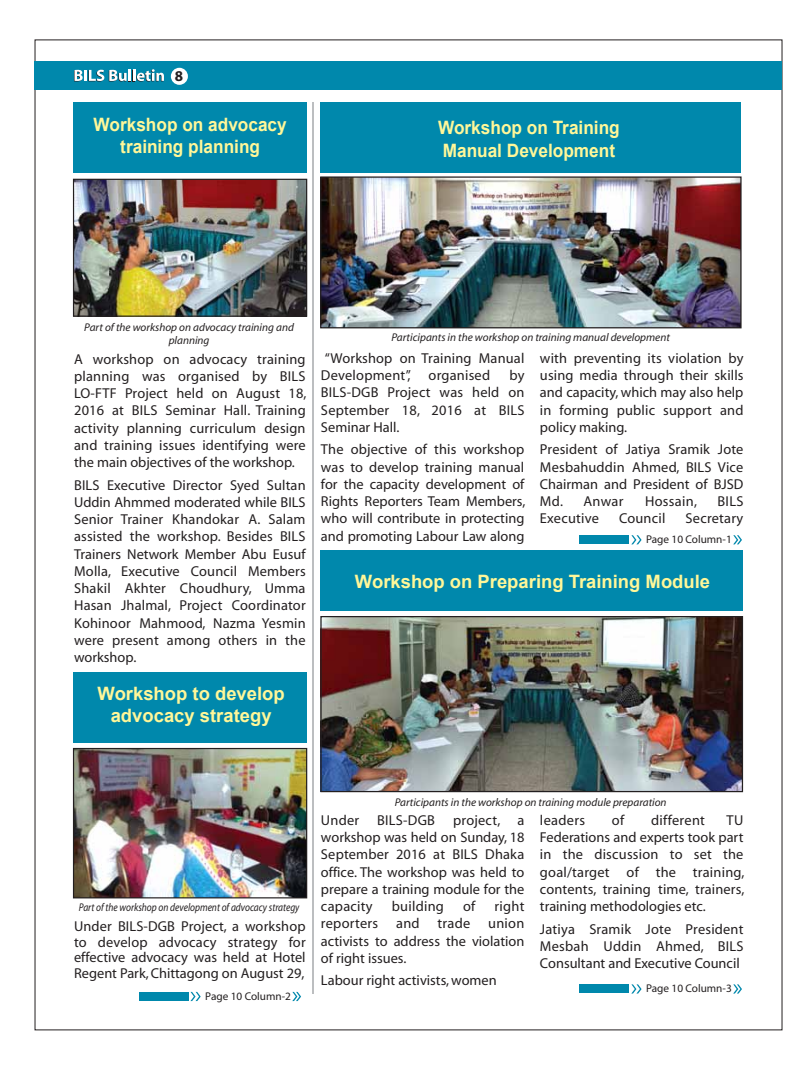
<style>
.page{position:relative;width:810px;height:1080px;background:#fff}
.page>*{position:absolute;margin:0;border:0;box-sizing:border-box;transform-origin:0 0}
.t1{font:700 18.5px/22.1px "Arial";color:#fff799;text-align:center;scale:.94 1}
.t2{font:700 18.5px/22.1px "Arial";color:#fff799;text-align:center}
.t3{font:700 15px "Myriad";color:#231f20}
.t4{font:14.38px/17.2px "Myriad";letter-spacing:.005em;color:#231f20;text-align:justify}
.t5{font:14.38px "Myriad";letter-spacing:.025em;color:#231f20}
.t6{font:italic 11.25px/13.5px "Myriad";color:#231f20;text-align:center}
.t7{font:italic 11.25px "Myriad";color:#231f20;scale:.84 1}
.t8{font:11.25px "Myriad";color:#231f20}
</style>
<div class="page">
<img style="left:75px;top:750px;width:230px;height:146px">
<img style="left:322px;top:618px;width:419px;height:172px">
<img style="left:322px;top:178px;width:418px;height:148px">
<img style="left:75px;top:181px;width:230px;height:134px">
<div style="left:74px;top:102px;width:233px;height:70px;background:#0088ac"></div>
<div style="left:74px;top:672px;width:233px;height:70px;background:#0088ac"></div>
<div style="left:321px;top:550px;width:422px;height:61px;background:#0088ac"></div>
<hr style="left:312px;top:103px;width:2px;height:891px;background:#bcbec0">
<div style="left:321px;top:103px;width:420px;height:70px;background:#0088ac"></div>
<div style="left:320px;top:176px;width:422px;height:152px;border:1px solid #231f20"></div>
<div style="left:320px;top:616px;width:423px;height:176px;border:1px solid #231f20"></div>
<div style="left:73px;top:179px;width:234px;height:138px;border:1px solid #231f20"></div>
<div style="left:73px;top:748px;width:234px;height:150px;border:1px solid #231f20"></div>
<div style="left:35px;top:61px;width:747px;height:29px;background:#0088ac"></div>
<div style="left:171px;top:68px;width:17px;height:17px;background:#fff;border-radius:50%"></div>
<svg style="left:74px;top:69px;width:90px;height:13px"></svg>
<svg style="left:631px;top:535px;width:11px;height:9px"></svg>
<svg style="left:733px;top:535px;width:9px;height:9px"></svg>
<div style="left:580px;top:536px;width:49px;height:8px;background:#0088ac"></div>
<svg style="left:631px;top:984px;width:11px;height:10px"></svg>
<svg style="left:733px;top:984px;width:9px;height:10px"></svg>
<div style="left:580px;top:985px;width:49px;height:8px;background:#0088ac"></div>
<svg style="left:190px;top:992px;width:11px;height:9px"></svg>
<svg style="left:292px;top:992px;width:9px;height:9px"></svg>
<div style="left:139px;top:992px;width:49px;height:8px;background:#0088ac"></div>
<p class="t3" style="left:175px;top:68px;width:10px">8</p>
<p class="t1" style="left:94px;top:114px;width:207px">Workshop on advocacy training planning</p>
<p class="t1" style="left:438px;top:117px;width:195px;text-align:left">Workshop on Training<br>Manual Development</p>
<p class="t6" style="left:84px;top:321px;width:211px">Part of the workshop on advocacy training and planning</p>
<p class="t4" style="left:74px;top:351px;width:234px">A workshop on advocacy training planning was organised by BILS LO-FTF Project held on August 18, 2016 at BILS Seminar Hall. Training activity planning curriculum design and training issues identifying were the main objectives of the workshop.</p>
<p class="t4" style="left:74px;top:477px;width:233px">BILS Executive Director Syed Sultan Uddin Ahmmed moderated while BILS Senior Trainer Khandokar A. Salam assisted the workshop. Besides BILS Trainers Network Member Abu Eusuf Molla, Executive Council Members Shakil Akhter Choudhury, Umma Hasan Jhalmal, Project Coordinator Kohinoor Mahmood, Nazma Yesmin were present among others in the workshop.</p>
<p class="t2" style="left:98px;top:683px;width:189px">Workshop to develop advocacy strategy</p>
<p class="t6" style="left:391px;top:331px;width:280px">Participants in the workshop on training manual development</p>
<p class="t4" style="left:321px;top:350px;width:205px">“Workshop on Training Manual<br>Development”,</p>
<p class="t4" style="left:321px;top:367px;width:205px;text-indent:188px">by BILS-DGB Project was held on September 18, 2016 at BILS Seminar Hall.</p>
<p class="t4" style="left:321px;top:442px;width:206px">The objective of this workshop was to develop training manual for the capacity development of Rights Reporters Team Members, who will contribute in protecting and promoting Labour Law along</p>
<p class="t4" style="left:429px;top:367px;width:63px">organised</p>
<p class="t4" style="left:540px;top:350px;width:205px">with preventing its violation by using media through their skills and capacity, which may also help in forming public support and policy making.</p>
<p class="t4" style="left:540px;top:442px;width:205px">President of Jatiya Sramik Jote Mesbahuddin Ahmed, BILS Vice Chairman and President of BJSD Md. Anwar</p>
<p class="t4" style="left:645px;top:493px;width:54px">Hossain,</p>
<p class="t4" style="left:718px;top:493px;width:28px">BILS</p>
<p class="t4" style="left:540px;top:511px;width:60px">Executive</p>
<p class="t4" style="left:619px;top:511px;width:48px">Council</p>
<p class="t4" style="left:686px;top:511px;width:59px">Secretary</p>
<p class="t8" style="left:646px;top:534px;width:87px">Page 10 Column-1</p>
<p class="t2" style="left:355px;top:571px;width:357px">Workshop on Preparing Training Module</p>
<p class="t7" style="left:79px;top:902px;width:264px">Part of the workshop on development of advocacy strategy</p>
<p class="t4" style="left:74px;top:919px;width:233px;line-height:15.6px">Under BILS-DGB Project, a workshop to develop advocacy strategy for effective advocacy was held at Hotel Regent Park, Chittagong on August 29,</p>
<p class="t8" style="left:205px;top:990px;width:87px">Page 10 Column-2</p>
<p class="t6" style="left:395px;top:796px;width:273px">Participants in the workshop on training module preparation</p>
<p class="t4" style="left:321px;top:812px;width:40px">Under</p>
<p class="t4" style="left:321px;top:812px;width:205px;text-indent:56px">BILS-DGB project, a workshop was held on Sunday, 18<br>September 2016 at BILS Dhaka office. The workshop was held to prepare a training module for the capacity</p>
<p class="t4" style="left:392px;top:898px;width:54px">building</p>
<p class="t4" style="left:463px;top:898px;width:14px">of</p>
<p class="t4" style="left:495px;top:898px;width:31px">right</p>
<p class="t4" style="left:321px;top:916px;width:59px">reporters</p>
<p class="t4" style="left:396px;top:916px;width:25px">and</p>
<p class="t4" style="left:438px;top:916px;width:34px">trade</p>
<p class="t4" style="left:321px;top:916px;width:205px;text-indent:167px">union activists to address the violation of right issues.</p>
<p class="t4" style="left:321px;top:973px;width:177px">Labour right activists, women</p>
<p class="t5" style="left:540px;top:813px;width:47px">leaders</p>
<p class="t4" style="left:612px;top:812px;width:14px">of</p>
<p class="t5" style="left:651px;top:813px;width:56px">different</p>
<p class="t4" style="left:540px;top:812px;width:206px;text-indent:187px">TU Federations and experts took part in the discussion to set the goal/target of the training, contents, training time, trainers, training methodologies etc.</p>
<p class="t4" style="left:540px;top:921px;width:205px">Jatiya Sramik Jote President Mesbah Uddin Ahmed, BILS Consultant and Executive Council</p>
<p class="t8" style="left:646px;top:983px;width:87px">Page 10 Column-3</p>
</div>
